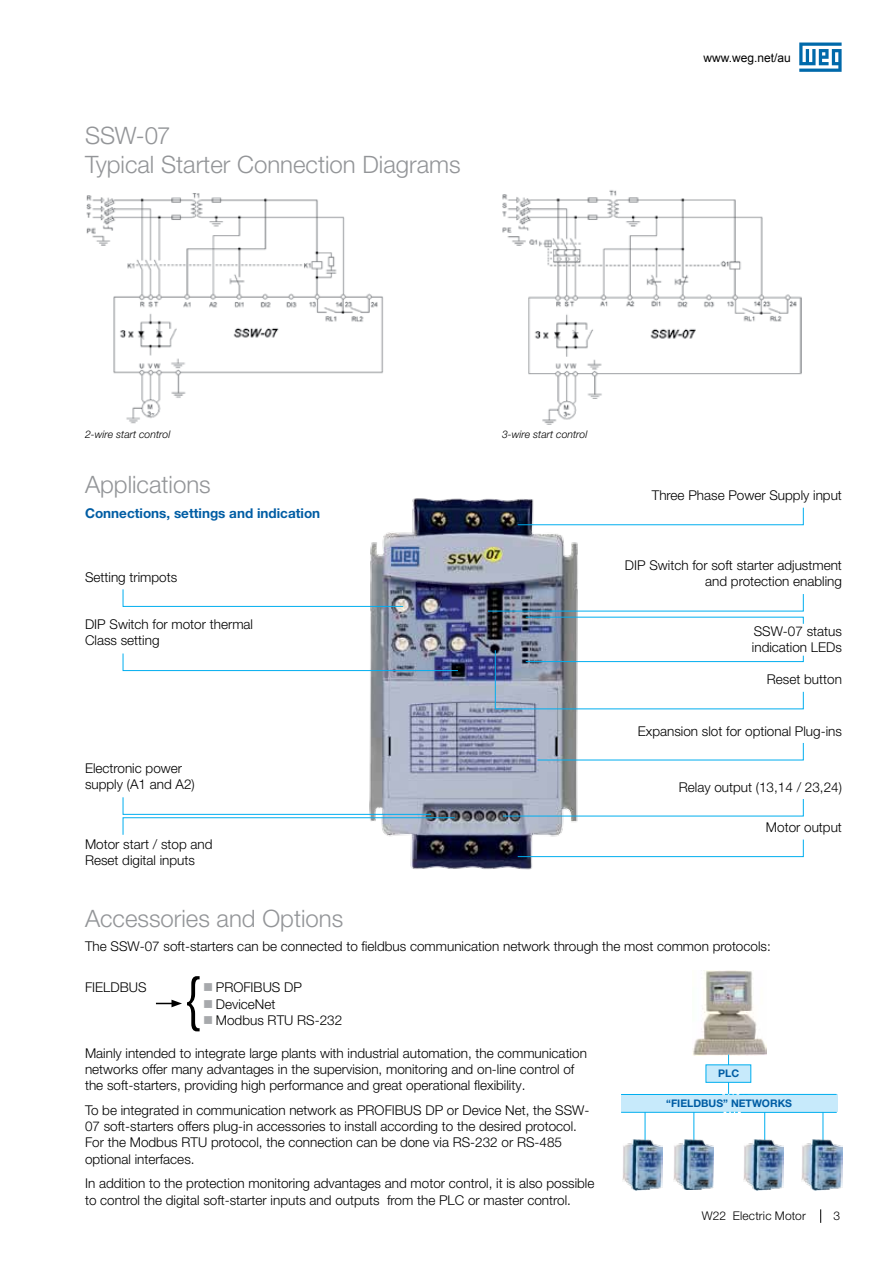
<style>
.page{position:relative;width:893px;height:1263px;background:#fff}
.page>*{position:absolute;margin:0;border:0;box-sizing:border-box;transform-origin:0 0}
.t1{font:300 60px "Helvetica Neue LT Pro";color:#000}
.t2{font:300 24px/28.8px "Helvetica Neue LT Pro";color:#939598}
.t3{font:300 13.5px/16.2px "Helvetica Neue LT Pro";color:#000}
.t4{font:700 13.5px "Helvetica Neue LT Pro";color:#005da4}
.t5{font:300 12px "Helvetica Neue LT Pro";letter-spacing:.015em;color:#000}
.t6{font:12px "Arial";color:#000}
.t7{font:italic 300 10.5px "Helvetica Neue LT Pro";color:#000}
.t8{font:700 10.5px "Helvetica Neue LT Pro";color:#005da4}
</style>
<div class="page">
<svg style="left:799px;top:43px;width:43px;height:29px"></svg>
<svg style="left:820px;top:1209px;width:1px;height:14px"></svg>
<img style="left:502px;top:190px;width:300px;height:235px">
<img style="left:86px;top:193px;width:298px;height:231px">
<img style="left:366px;top:498px;width:216px;height:372px">
<svg style="left:537px;top:742px;width:267px;height:19px"></svg>
<svg style="left:502px;top:798px;width:302px;height:19px"></svg>
<svg style="left:517px;top:839px;width:287px;height:18px"></svg>
<svg style="left:487px;top:593px;width:317px;height:31px"></svg>
<svg style="left:495px;top:649px;width:309px;height:61px"></svg>
<svg style="left:122px;top:589px;width:282px;height:18px"></svg>
<svg style="left:517px;top:507px;width:287px;height:18px"></svg>
<svg style="left:122px;top:653px;width:337px;height:18px"></svg>
<svg style="left:122px;top:796px;width:333px;height:39px"></svg>
<svg style="left:156px;top:1000px;width:26px;height:7px"></svg>
<hr style="left:645px;top:1097px;width:1px;height:47px;background:#00aeef">
<hr style="left:764px;top:1110px;width:1px;height:30px;background:#00aeef">
<hr style="left:823px;top:1107px;width:1px;height:35px;background:#00aeef">
<hr style="left:693px;top:1110px;width:1px;height:33px;background:#00aeef">
<div style="left:621px;top:1094px;width:216px;height:18px;background:#c7eafb"></div>
<hr style="left:739px;top:1094px;width:98px;height:1px;background:#00aeef">
<hr style="left:741px;top:1112px;width:96px;height:1px;background:#00aeef">
<hr style="left:621px;top:1094px;width:101px;height:1px;background:#00aeef">
<hr style="left:621px;top:1112px;width:102px;height:1px;background:#00aeef">
<img style="left:693px;top:970px;width:73px;height:86px">
<hr style="left:728px;top:1054px;width:1px;height:40px;background:#00aeef">
<div style="left:706px;top:1064px;width:45px;height:19px;background:#c7eafb;border:1px solid #00aeef"></div>
<img style="left:622px;top:1138px;width:41px;height:52px">
<img style="left:674px;top:1138px;width:40px;height:51px">
<img style="left:743px;top:1138px;width:41px;height:52px">
<img style="left:802px;top:1138px;width:40px;height:52px">
<svg style="left:725px;top:1094px;width:19px;height:1px"></svg>
<h2 class="t2" style="left:85px;top:121px;width:377px">SSW-07<br>Typical Starter Connection Diagrams</h2>
<p class="t6" style="left:703px;top:49px;width:89px">www.weg.net/au</p>
<p class="t7" style="left:85px;top:428px;width:87px">2-wire start control</p>
<p class="t7" style="left:502px;top:428px;width:87px">3-wire start control</p>
<h2 class="t2" style="left:85px;top:469px;width:127px">Applications</h2>
<p class="t4" style="left:85px;top:504px;width:237px">Connections, settings and indication</p>
<p class="t3" style="left:85px;top:569px;width:94px">Setting trimpots</p>
<p class="t3" style="left:85px;top:616px;width:170px">DIP Switch for motor thermal<br>Class setting</p>
<p class="t3" style="left:85px;top:760px;width:111px">Electronic power supply (A1 and A2)</p>
<p class="t3" style="left:85px;top:836px;width:129px">Motor start / stop and<br>Reset digital inputs</p>
<p class="t3" style="left:652px;top:487px;width:192px">Three Phase Power Supply input</p>
<p class="t3" style="left:625px;top:556px;width:219px;text-align:right">DIP Switch for soft starter adjustment and protection enabling</p>
<p class="t3" style="left:752px;top:622px;width:92px">SSW-07 status indication LEDs</p>
<p class="t3" style="left:767px;top:671px;width:77px">Reset button</p>
<p class="t3" style="left:638px;top:722px;width:206px">Expansion slot for optional Plug-ins</p>
<p class="t3" style="left:679px;top:778px;width:165px">Relay output (13,14 / 23,24)</p>
<p class="t3" style="left:766px;top:819px;width:78px">Motor output</p>
<h2 class="t2" style="left:85px;top:903px;width:260px">Accessories and Options</h2>
<p class="t3" style="left:85px;top:938px;width:687px">The SSW-07 soft-starters can be connected to fieldbus communication network through the most common protocols:</p>
<p class="t3" style="left:85px;top:979px;width:63px">FIELDBUS</p>
<h1 class="t1" style="left:182px;top:962px;width:21px">{</h1>
<p class="t3" style="left:216px;top:979px;width:128px">PROFIBUS DP<br>DeviceNet<br>Modbus RTU RS-232</p>
<p class="t3" style="left:85px;top:1045px;width:503px">Mainly intended to integrate large plants with industrial automation, the communication networks offer many advantages in the supervision, monitoring and on-line control of the soft-starters, providing high performance and great operational flexibility.</p>
<p class="t3" style="left:85px;top:1102px;width:506px">To be integrated in communication network as PROFIBUS DP or Device Net, the SSW-07 soft-starters offers plug-in accessories to install according to the desired protocol.<br>For the Modbus RTU protocol, the connection can be done via RS-232 or RS-485 optional interfaces.</p>
<p class="t3" style="left:85px;top:1175px;width:511px">In addition to the protection monitoring advantages and motor control, it is also possible to control the digital soft-starter inputs and outputs from the PLC or master control.</p>
<p class="t8" style="left:718px;top:1066px;width:23px">PLC</p>
<p class="t8" style="left:666px;top:1096px;width:127px">“FIELDBUS” NETWORKS</p>
<p class="t5" style="left:702px;top:1208px;width:105px">W22 Electric Motor</p>
<p class="t5" style="left:834px;top:1208px;width:8px">3</p>
</div>
